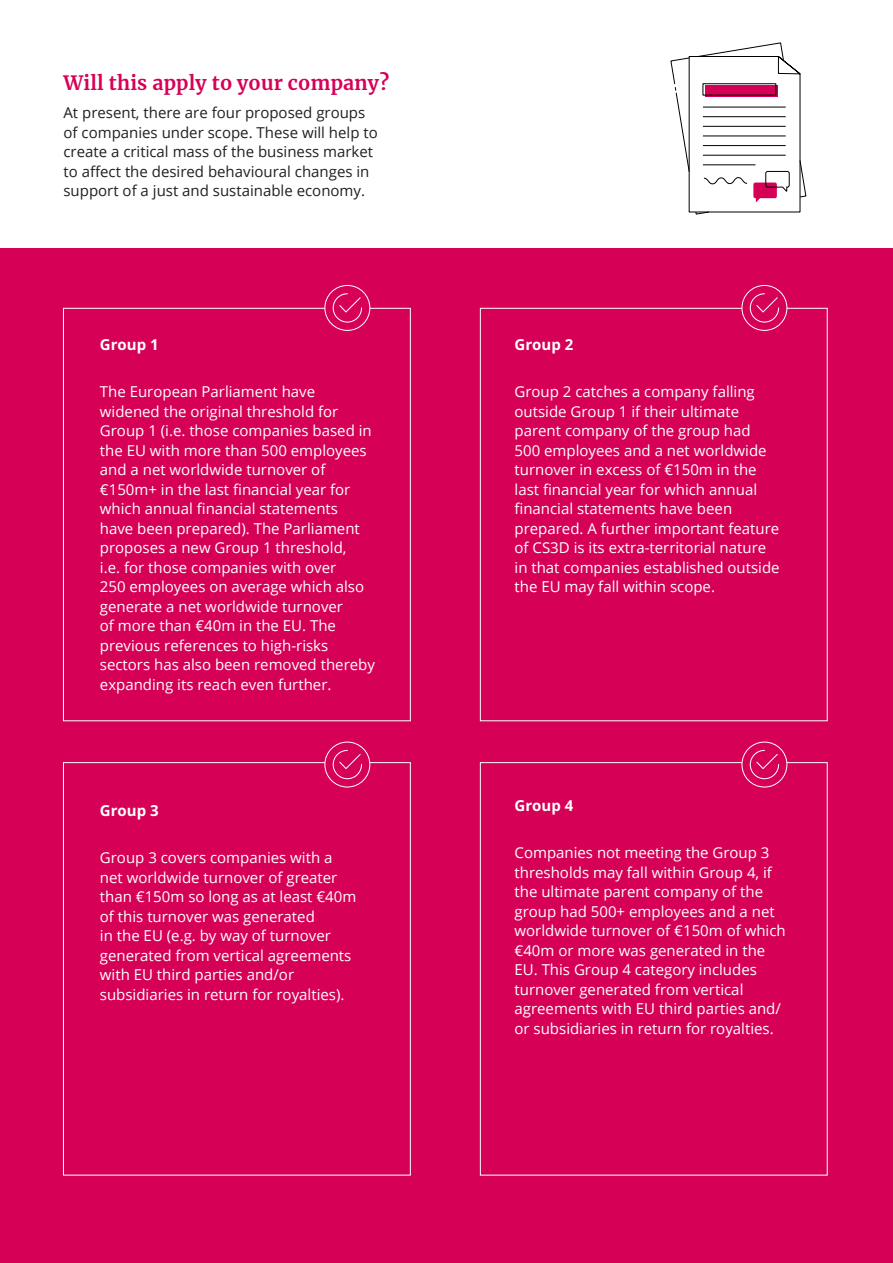
<style>
.page{position:relative;width:893px;height:1263px;background:#fff}
.page>*{position:absolute;margin:0;border:0;box-sizing:border-box;transform-origin:0 0}
.t1{font:700 19.5px "Merriweather";letter-spacing:.01em;color:#d60057}
.t2{font:15px/19.5px "Open Sans";color:#fff}
.t3{font:15px/19.5px "Open Sans";color:#231f20}
.t4{font:700 15px "Open Sans";color:#fff}
</style>
<div class="page">
<svg style="left:670px;top:42px;width:137px;height:173px"></svg>
<div style="left:0;top:249px;width:893px;height:1014px;background:#d60056"></div>
<div style="left:63px;top:308px;width:348px;height:413px;border:1px solid #fff"></div>
<div style="left:480px;top:308px;width:348px;height:413px;border:1px solid #fff"></div>
<div style="left:63px;top:762px;width:348px;height:413px;border:1px solid #fff"></div>
<div style="left:480px;top:762px;width:348px;height:413px;border:1px solid #fff"></div>
<svg style="left:325px;top:285px;width:45px;height:45px"></svg>
<div style="left:324px;top:285px;width:46px;height:46px;border:1px solid #fff;border-radius:50%"></div>
<svg style="left:333px;top:293px;width:29px;height:30px"></svg>
<div style="left:325px;top:742px;width:45px;height:45px;background:#d60057;border-radius:50%"></div>
<div style="left:324px;top:742px;width:46px;height:45px;border:1px solid #fff;border-radius:50%"></div>
<svg style="left:333px;top:750px;width:29px;height:29px"></svg>
<div style="left:742px;top:285px;width:45px;height:45px;background:#d60057;border-radius:50%"></div>
<div style="left:742px;top:285px;width:45px;height:46px;border:1px solid #fff;border-radius:50%"></div>
<svg style="left:750px;top:293px;width:29px;height:30px"></svg>
<div style="left:742px;top:742px;width:45px;height:45px;background:#d60057;border-radius:50%"></div>
<div style="left:742px;top:742px;width:45px;height:45px;border:1px solid #fff;border-radius:50%"></div>
<svg style="left:750px;top:750px;width:29px;height:29px"></svg>
<h1 class="t1" style="left:63px;top:70px;width:327px">Will this apply to your company?</h1>
<p class="t3" style="left:63px;top:103px;width:316px">At present, there are four proposed groups of companies under scope. These will help to create a critical mass of the business market to affect the desired behavioural changes in support of a just and sustainable economy.</p>
<p class="t4" style="left:100px;top:334px;width:60px">Group 1</p>
<p class="t2" style="left:100px;top:382px;width:277px">The European Parliament have widened the original threshold for Group 1 (i.e. those companies based in the EU with more than 500 employees and a net worldwide turnover of €150m+ in the last financial year for which annual financial statements have been prepared). The Parliament proposes a new Group 1 threshold,<br>i.e. for those companies with over<br>250 employees on average which also generate a net worldwide turnover<br>of more than €40m in the EU. The previous references to high-risks sectors has also been removed thereby expanding its reach even further.</p>
<p class="t4" style="left:100px;top:800px;width:60px">Group 3</p>
<p class="t2" style="left:100px;top:847px;width:258px">Group 3 covers companies with a net worldwide turnover of greater than €150m so long as at least €40m of this turnover was generated<br>in the EU (e.g. by way of turnover generated from vertical agreements with EU third parties and/or subsidiaries in return for royalties).</p>
<p class="t4" style="left:514px;top:334px;width:60px">Group 2</p>
<p class="t2" style="left:514px;top:382px;width:267px">Group 2 catches a company falling outside Group 1 if their ultimate parent company of the group had 500 employees and a net worldwide turnover in excess of €150m in the last financial year for which annual financial statements have been prepared. A further important feature of CS3D is its extra-territorial nature in that companies established outside the EU may fall within scope.</p>
<p class="t4" style="left:514px;top:795px;width:60px">Group 4</p>
<p class="t2" style="left:514px;top:842px;width:273px">Companies not meeting the Group 3 thresholds may fall within Group 4, if the ultimate parent company of the group had 500+ employees and a net worldwide turnover of €150m of which €40m or more was generated in the EU. This Group 4 category includes turnover generated from vertical agreements with EU third parties and/ or subsidiaries in return for royalties.</p>
</div>
